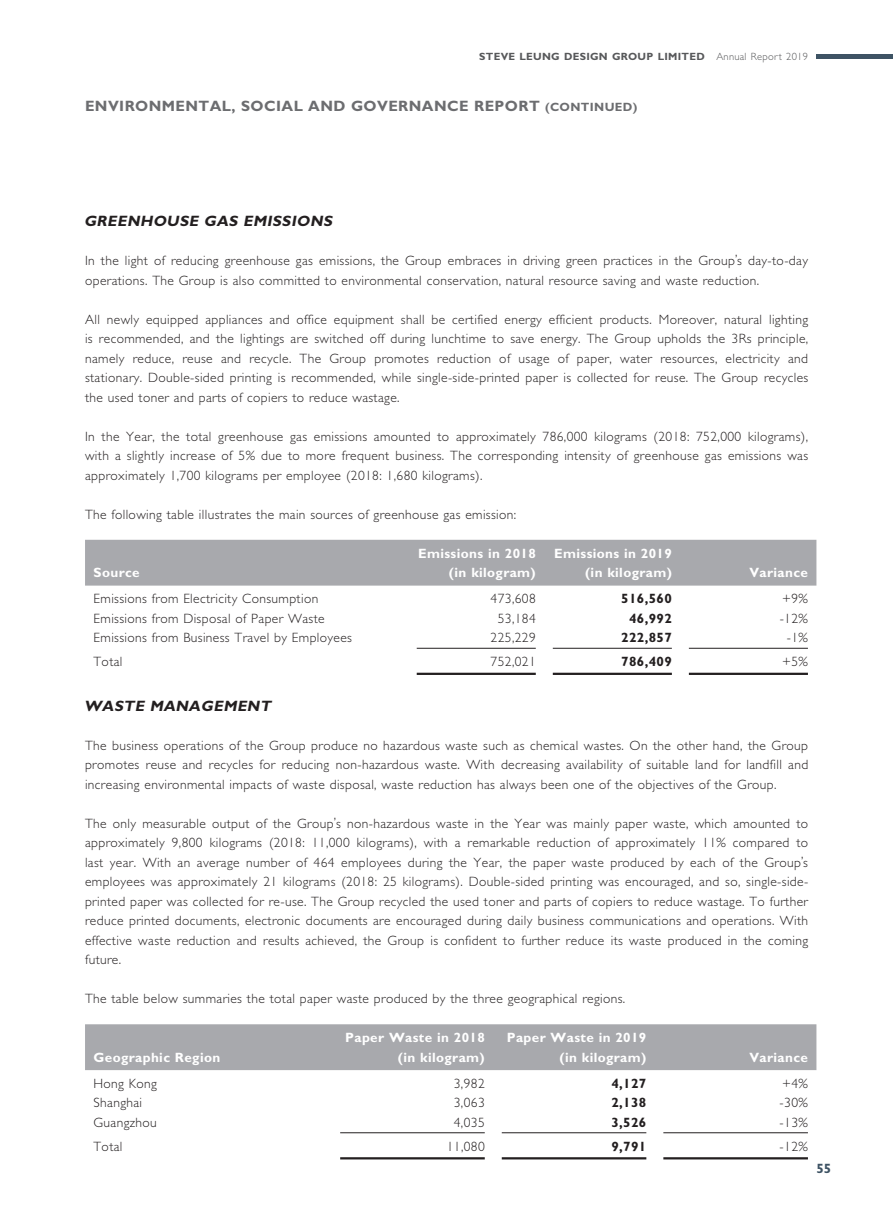
<style>
.page{position:relative;width:893px;height:1212px;background:#fff}
.page>*{position:absolute;margin:0;border:0;box-sizing:border-box;transform-origin:0 0}
.t1{font:700 15px "Gill Sans Std";letter-spacing:.03em;color:#6c6d70}
.t2{font:italic 700 15px "Gill Sans Std";color:#231f20}
.t3{font:300 13.5px/19.5px "Gill Sans Std";letter-spacing:.03em;color:#231f20;text-align:justify}
.t4{font:700 13.5px/19.5px "Gill Sans Std";letter-spacing:.03em;color:#fff;text-align:right}
.t5{font:700 13.5px "Gill Sans Std";letter-spacing:.03em;color:#231f20}
.t6{font:700 13.5px "Gill Sans Std";color:#3e5364}
.t7{font:700 10.5px "Gill Sans Std";letter-spacing:.03em;color:#57585a}
.s1{font-weight:300}
.s2{font-size:12px}
</style>
<div class="page">
<hr style="left:816px;top:54px;width:77px;height:4px;background:#3e5364">
<div style="left:85px;top:540px;width:731px;height:46px;background:#a8a9ad"></div>
<hr style="left:417px;top:648px;width:119px;height:1px;background:#231f20">
<hr style="left:553px;top:648px;width:119px;height:1px;background:#231f20">
<hr style="left:689px;top:648px;width:119px;height:1px;background:#231f20">
<hr style="left:417px;top:673px;width:119px;height:2px;background:#231f20">
<hr style="left:553px;top:673px;width:119px;height:2px;background:#231f20">
<hr style="left:689px;top:673px;width:119px;height:2px;background:#231f20">
<div style="left:85px;top:1024px;width:731px;height:46px;background:#a8a9ad"></div>
<hr style="left:340px;top:1132px;width:145px;height:1px;background:#231f20">
<hr style="left:502px;top:1132px;width:144px;height:1px;background:#231f20">
<hr style="left:663px;top:1132px;width:145px;height:1px;background:#231f20">
<hr style="left:340px;top:1157px;width:145px;height:2px;background:#231f20">
<hr style="left:502px;top:1157px;width:144px;height:2px;background:#231f20">
<hr style="left:663px;top:1157px;width:145px;height:2px;background:#231f20">
<p class="t7" style="left:479px;top:50px;width:330px">Steve Leung Design Group Limited <span class="s1">Annual Report 2019</span></p>
<p class="t1" style="left:85px;top:97px;width:554px">ENVIRONMENTAL, SOCIAL AND GOVERNANCE REPORT <span class="s2">(CONTINUED)</span></p>
<p class="t2" style="left:84px;top:212px;width:253px">GREENHOUSE GAS EMISSIONS</p>
<p class="t3" style="left:85px;top:251px;width:724px">In the light of reducing greenhouse gas emissions, the Group embraces in driving green practices in the Group’s day-to-day operations. The Group is also committed to environmental conservation, natural resource saving and waste reduction.</p>
<p class="t3" style="left:85px;top:309px;width:725px">All newly equipped appliances and office equipment shall be certified energy efficient products. Moreover, natural lighting is recommended, and the lightings are switched off during lunchtime to save energy. The Group upholds the 3Rs principle, namely reduce, reuse and recycle. The Group promotes reduction of usage of paper, water resources, electricity and stationary. Double-sided printing is recommended, while single-side-printed paper is collected for reuse. The Group recycles the used toner and parts of copiers to reduce wastage.</p>
<p class="t3" style="left:85px;top:426px;width:725px">In the Year, the total greenhouse gas emissions amounted to approximately 786,000 kilograms (2018: 752,000 kilograms), with a slightly increase of 5% due to more frequent business. The corresponding intensity of greenhouse gas emissions was approximately 1,700 kilograms per employee (2018: 1,680 kilograms).</p>
<p class="t3" style="left:85px;top:504px;width:433px">The following table illustrates the main sources of greenhouse gas emission:</p>
<p class="t4" style="left:94px;top:563px;width:48px">Source</p>
<p class="t4" style="left:418px;top:543px;width:119px">Emissions in 2018 (in kilogram)</p>
<p class="t4" style="left:554px;top:543px;width:119px">Emissions in 2019 (in kilogram)</p>
<p class="t4" style="left:749px;top:563px;width:60px">Variance</p>
<p class="t3" style="left:94px;top:589px;width:226px">Emissions from Electricity Consumption</p>
<p class="t3" style="left:491px;top:589px;width:47px">473,608</p>
<p class="t5" style="left:621px;top:591px;width:52px">516,560</p>
<p class="t3" style="left:782px;top:589px;width:27px">+9%</p>
<p class="t3" style="left:94px;top:609px;width:233px">Emissions from Disposal of Paper Waste</p>
<p class="t3" style="left:498px;top:609px;width:40px">53,184</p>
<p class="t5" style="left:629px;top:610px;width:44px">46,992</p>
<p class="t3" style="left:780px;top:609px;width:30px">-12%</p>
<p class="t3" style="left:94px;top:628px;width:260px">Emissions from Business Travel by Employees</p>
<p class="t3" style="left:491px;top:628px;width:47px">225,229</p>
<p class="t5" style="left:621px;top:630px;width:52px">222,857</p>
<p class="t3" style="left:787px;top:628px;width:23px">-1%</p>
<p class="t3" style="left:94px;top:652px;width:30px">Total</p>
<p class="t3" style="left:491px;top:652px;width:47px">752,021</p>
<p class="t5" style="left:621px;top:654px;width:52px">786,409</p>
<p class="t3" style="left:782px;top:652px;width:27px">+5%</p>
<p class="t2" style="left:84px;top:696px;width:191px">WASTE MANAGEMENT</p>
<p class="t3" style="left:85px;top:735px;width:725px">The business operations of the Group produce no hazardous waste such as chemical wastes. On the other hand, the Group promotes reuse and recycles for reducing non-hazardous waste. With decreasing availability of suitable land for landfill and increasing environmental impacts of waste disposal, waste reduction has always been one of the objectives of the Group.</p>
<p class="t3" style="left:85px;top:813px;width:725px">The only measurable output of the Group’s non-hazardous waste in the Year was mainly paper waste, which amounted to approximately 9,800 kilograms (2018: 11,000 kilograms), with a remarkable reduction of approximately 11% compared to last year. With an average number of 464 employees during the Year, the paper waste produced by each of the Group’s employees was approximately 21 kilograms (2018: 25 kilograms). Double-sided printing was encouraged, and so, single-side&shy;printed paper was collected for re-use. The Group recycled the used toner and parts of copiers to reduce wastage. To further reduce printed documents, electronic documents are encouraged during daily business communications and operations. With effective waste reduction and results achieved, the Group is confident to further reduce its waste produced in the coming future.</p>
<p class="t3" style="left:85px;top:989px;width:542px">The table below summaries the total paper waste produced by the three geographical regions.</p>
<p class="t4" style="left:94px;top:1047px;width:128px">Geographic Region</p>
<p class="t4" style="left:345px;top:1028px;width:141px">Paper Waste in 2018 (in kilogram)</p>
<p class="t4" style="left:507px;top:1028px;width:141px">Paper Waste in 2019 (in kilogram)</p>
<p class="t4" style="left:749px;top:1047px;width:60px">Variance</p>
<p class="t3" style="left:94px;top:1074px;width:65px">Hong Kong</p>
<p class="t3" style="left:454px;top:1074px;width:32px">3,982</p>
<p class="t5" style="left:611px;top:1075px;width:36px">4,127</p>
<p class="t3" style="left:782px;top:1074px;width:27px">+4%</p>
<p class="t3" style="left:94px;top:1093px;width:50px">Shanghai</p>
<p class="t3" style="left:454px;top:1093px;width:32px">3,063</p>
<p class="t5" style="left:611px;top:1095px;width:36px">2,138</p>
<p class="t3" style="left:780px;top:1093px;width:30px">-30%</p>
<p class="t3" style="left:94px;top:1113px;width:65px">Guangzhou</p>
<p class="t3" style="left:454px;top:1113px;width:32px">4,035</p>
<p class="t5" style="left:611px;top:1114px;width:36px">3,526</p>
<p class="t3" style="left:780px;top:1113px;width:30px">-13%</p>
<p class="t3" style="left:94px;top:1137px;width:30px">Total</p>
<p class="t3" style="left:447px;top:1137px;width:40px">11,080</p>
<p class="t5" style="left:611px;top:1138px;width:36px">9,791</p>
<p class="t3" style="left:780px;top:1137px;width:30px">-12%</p>
<p class="t6" style="left:816px;top:1160px;width:16px">55</p>
</div>
